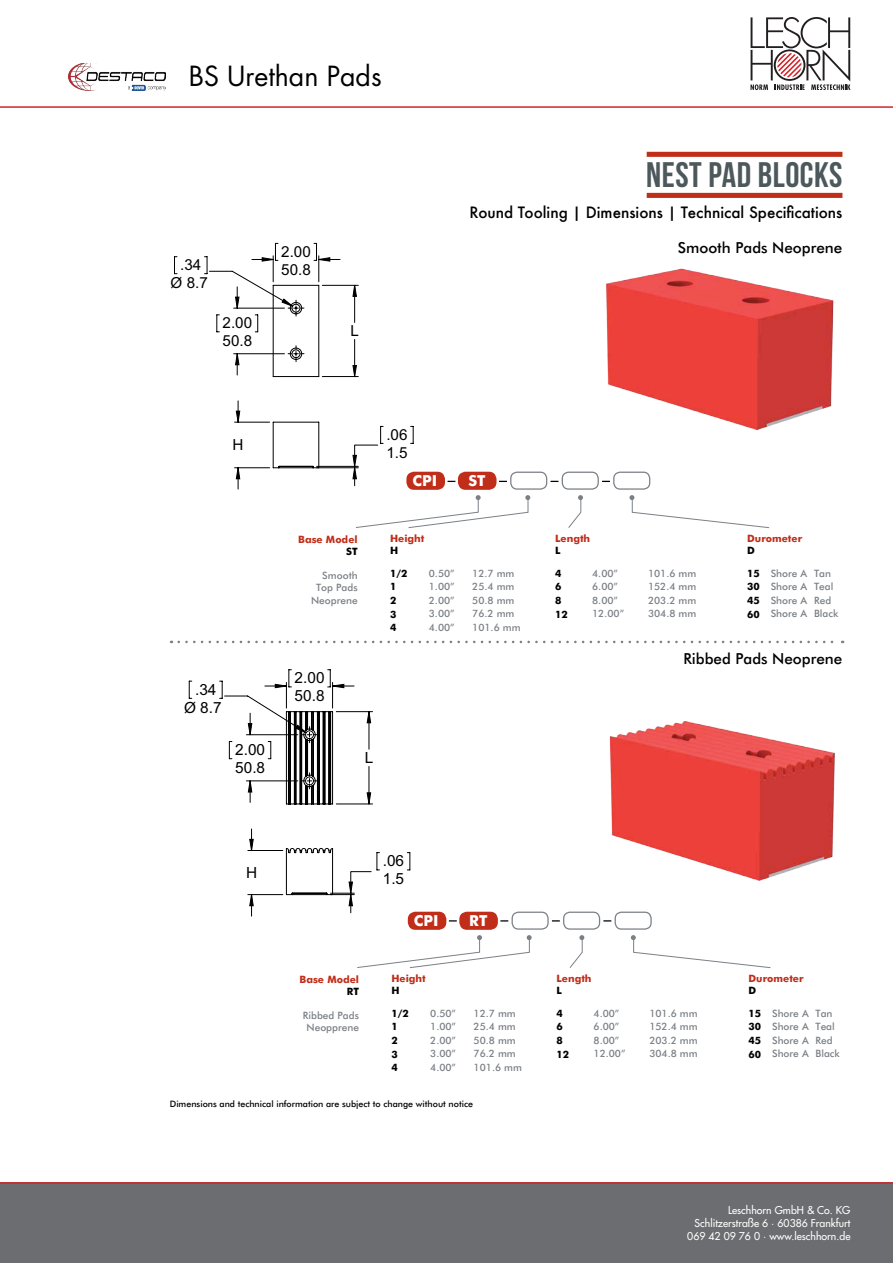
<style>
.page{position:relative;width:893px;height:1263px;background:#fff}
.page>*{position:absolute;margin:0;border:0;box-sizing:border-box;transform-origin:0 0}
.t1{font:35.4px "Bebas DSC";letter-spacing:.015em;color:#4c585b}
.t2{font:27px "Futura Std";color:#000}
.t3{font:15.45px/18px "Arial";color:#000}
.t4{font:500 15.15px "Futura";color:#000}
.t5{font:500 15.15px "Futura BT";color:#000}
.t6{font:15.15px/17.7px "Arial";color:#000}
.t7{font:700 15.15px "Futura BT";color:#fff}
.t8{font:500 10.5px/12.6px "Futura Std";color:#fff;text-align:right}
.t9{font:500 10.2px/13.6px "Futura BT";color:#7b8086}
.t10{font:700 10.2px "Futura BT";color:#c02d19}
.t11{font:700 10.2px "Futura BT";color:#000}
.t12{font:500 8.85px "Futura BT";color:#000}
.s1{font-weight:700;color:#000}
.s2{font-weight:400}
</style>
<div class="page">
<div style="left:0;top:1182px;width:893px;height:81px;background:#6c6d70"></div>
<hr style="left:0;top:1182px;width:893px;height:2px;background:#d1232a">
<hr style="left:0;top:106px;width:893px;height:2px;background:#d1232a">
<svg style="left:750px;top:17px;width:100px;height:73px"></svg>
<svg style="left:189px;top:669px;width:234px;height:251px"></svg>
<svg style="left:248px;top:684px;width:175px;height:225px"></svg>
<svg style="left:174px;top:256px;width:183px;height:223px"></svg>
<div style="left:408px;top:912px;width:38px;height:18px;background:#c02d19;border-radius:8px"></div>
<div style="left:459px;top:912px;width:39px;height:18px;background:#c02d19;border-radius:8px"></div>
<div style="left:512px;top:911px;width:37px;height:19px;border:1px solid #7b8086;border-radius:6px"></div>
<div style="left:563px;top:911px;width:37px;height:19px;border:1px solid #7b8086;border-radius:6px"></div>
<div style="left:615px;top:911px;width:37px;height:19px;border:1px solid #7b8086;border-radius:6px"></div>
<svg style="left:357px;top:935px;width:175px;height:34px"></svg>
<svg style="left:569px;top:935px;width:202px;height:33px"></svg>
<img style="left:609px;top:721px;width:226px;height:160px">
<svg style="left:179px;top:641px;width:664px;height:2px"></svg>
<div style="left:406px;top:472px;width:39px;height:18px;background:#c02d19;border-radius:8px"></div>
<div style="left:458px;top:472px;width:38px;height:18px;background:#c02d19;border-radius:8px"></div>
<div style="left:510px;top:472px;width:37px;height:18px;border:1px solid #7b8086;border-radius:6px"></div>
<div style="left:562px;top:472px;width:37px;height:18px;border:1px solid #7b8086;border-radius:6px"></div>
<div style="left:613px;top:472px;width:37px;height:18px;border:1px solid #7b8086;border-radius:6px"></div>
<svg style="left:355px;top:495px;width:175px;height:33px"></svg>
<svg style="left:568px;top:495px;width:202px;height:34px"></svg>
<img style="left:606px;top:268px;width:228px;height:162px">
<div style="left:647px;top:152px;width:195px;height:5px;background:#c02d19"></div>
<div style="left:647px;top:193px;width:195px;height:5px;background:#c02d19"></div>
<img style="left:68px;top:64px;width:97px;height:26px">
<h2 class="t2" style="left:189px;top:59px;width:194px">BS Urethan Pads</h2>
<h3 class="t6" style="left:171px;top:256px;width:39px;text-align:center">.34<br>Ø 8.7</h3>
<h3 class="t6" style="left:223px;top:314px;width:31px">2.00<br>50.8</h3>
<h3 class="t6" style="left:281px;top:243px;width:31px">2.00<br>50.8</h3>
<h3 class="t6" style="left:351px;top:322px;width:10px">L</h3>
<h3 class="t6" style="left:233px;top:436px;width:12px">H</h3>
<h3 class="t6" style="left:386px;top:426px;width:23px">.06<br>1.5</h3>
<h1 class="t1" style="left:646px;top:155px;width:198px">NEST PAD BLOCKS</h1>
<h3 class="t4" style="left:469px;top:202px;width:374px">Round Tooling | Dimensions | Technical Specifications</h3>
<h3 class="t5" style="left:678px;top:239px;width:166px">Smooth Pads Neoprene</h3>
<h3 class="t7" style="left:412px;top:472px;width:26px">CPI</h3>
<h3 class="t7" style="left:468px;top:471px;width:19px">ST</h3>
<p class="t10" style="left:298px;top:533px;width:61px">Base Model</p>
<p class="t11" style="left:346px;top:545px;width:13px">ST</p>
<p class="t9" style="left:311px;top:569px;width:48px;line-height:12.1px;text-align:right">Smooth<br>Top Pads<br>Neoprene</p>
<h3 class="t3" style="left:184px;top:680px;width:39px;text-align:center">.34<br>Ø 8.7</h3>
<h3 class="t3" style="left:295px;top:669px;width:31px">2.00<br>50.8</h3>
<h3 class="t3" style="left:235px;top:741px;width:31px">2.00<br>50.8</h3>
<h3 class="t3" style="left:365px;top:749px;width:10px">L</h3>
<p class="t10" style="left:390px;top:532px;width:36px">Height</p>
<p class="t11" style="left:390px;top:544px;width:10px">H</p>
<p class="t11" style="left:390px;top:567px;width:19px">1/2</p>
<p class="t9" style="left:429px;top:566px;width:27px">0.50”</p>
<p class="t9" style="left:472px;top:566px;width:44px">12.7 mm</p>
<p class="t11" style="left:390px;top:580px;width:8px">1</p>
<p class="t9" style="left:429px;top:580px;width:27px">1.00”</p>
<p class="t9" style="left:472px;top:580px;width:44px">25.4 mm</p>
<p class="t11" style="left:390px;top:594px;width:8px">2</p>
<p class="t9" style="left:429px;top:593px;width:27px">2.00”</p>
<p class="t9" style="left:472px;top:593px;width:44px">50.8 mm</p>
<p class="t11" style="left:390px;top:608px;width:8px">3</p>
<p class="t9" style="left:429px;top:607px;width:27px">3.00”</p>
<p class="t9" style="left:472px;top:607px;width:44px">76.2 mm</p>
<p class="t11" style="left:390px;top:621px;width:8px">4</p>
<p class="t9" style="left:429px;top:620px;width:27px">4.00”</p>
<p class="t9" style="left:472px;top:620px;width:50px">101.6 mm</p>
<h3 class="t3" style="left:246px;top:863px;width:13px">H</h3>
<p class="t10" style="left:299px;top:973px;width:61px">Base Model</p>
<p class="t11" style="left:347px;top:985px;width:14px">RT</p>
<p class="t9" style="left:303px;top:1009px;width:58px;line-height:12.1px;text-align:center">Ribbed Pads<br>Neopprene</p>
<h3 class="t3" style="left:383px;top:852px;width:23px">.06<br>1.5</h3>
<h3 class="t7" style="left:414px;top:912px;width:26px">CPI</h3>
<h3 class="t7" style="left:469px;top:911px;width:20px">RT</h3>
<p class="t10" style="left:391px;top:972px;width:36px">Height</p>
<p class="t11" style="left:391px;top:984px;width:10px">H</p>
<p class="t11" style="left:391px;top:1007px;width:19px">1/2</p>
<p class="t9" style="left:430px;top:1006px;width:27px">0.50”</p>
<p class="t9" style="left:474px;top:1006px;width:44px">12.7 mm</p>
<p class="t11" style="left:391px;top:1020px;width:8px">1</p>
<p class="t9" style="left:430px;top:1019px;width:27px">1.00”</p>
<p class="t9" style="left:474px;top:1019px;width:44px">25.4 mm</p>
<p class="t11" style="left:391px;top:1034px;width:8px">2</p>
<p class="t9" style="left:430px;top:1033px;width:27px">2.00”</p>
<p class="t9" style="left:474px;top:1033px;width:44px">50.8 mm</p>
<p class="t11" style="left:391px;top:1048px;width:8px">3</p>
<p class="t9" style="left:430px;top:1047px;width:27px">3.00”</p>
<p class="t9" style="left:474px;top:1047px;width:44px">76.2 mm</p>
<p class="t11" style="left:391px;top:1061px;width:8px">4</p>
<p class="t9" style="left:430px;top:1060px;width:27px">4.00”</p>
<p class="t9" style="left:474px;top:1060px;width:50px">101.6 mm</p>
<p class="t12" style="left:170px;top:1098px;width:305px">Dimensions and technical information are subject to change without notice</p>
<p class="t10" style="left:555px;top:532px;width:37px">Length</p>
<p class="t11" style="left:555px;top:544px;width:7px">L</p>
<p class="t11" style="left:555px;top:567px;width:8px">4</p>
<p class="t9" style="left:592px;top:566px;width:27px">4.00”</p>
<p class="t9" style="left:648px;top:566px;width:50px">101.6 mm</p>
<p class="t11" style="left:555px;top:580px;width:8px">6</p>
<p class="t9" style="left:592px;top:580px;width:27px">6.00”</p>
<p class="t9" style="left:648px;top:580px;width:50px">152.4 mm</p>
<p class="t11" style="left:555px;top:594px;width:8px">8</p>
<p class="t9" style="left:592px;top:593px;width:27px">8.00”</p>
<p class="t9" style="left:648px;top:593px;width:50px">203.2 mm</p>
<p class="t11" style="left:555px;top:608px;width:14px">12</p>
<p class="t9" style="left:592px;top:607px;width:34px">12.00”</p>
<p class="t9" style="left:648px;top:607px;width:50px">304.8 mm</p>
<p class="t10" style="left:747px;top:532px;width:57px">Durometer</p>
<p class="t11" style="left:747px;top:544px;width:9px">D</p>
<p class="t9" style="left:747px;top:566px;width:93px"><span class="s1">15</span> Shore A Tan<br><span class="s1">30</span> Shore A Teal<br><span class="s1">45</span> Shore A Red<br><span class="s1">60</span> Shore A Black</p>
<h3 class="t5" style="left:683px;top:649px;width:160px">Ribbed Pads Neoprene</h3>
<p class="t10" style="left:556px;top:972px;width:37px">Length</p>
<p class="t11" style="left:556px;top:984px;width:7px">L</p>
<p class="t11" style="left:556px;top:1007px;width:8px">4</p>
<p class="t9" style="left:594px;top:1006px;width:27px">4.00”</p>
<p class="t9" style="left:649px;top:1006px;width:50px">101.6 mm</p>
<p class="t11" style="left:556px;top:1020px;width:8px">6</p>
<p class="t9" style="left:594px;top:1019px;width:27px">6.00”</p>
<p class="t9" style="left:649px;top:1019px;width:50px">152.4 mm</p>
<p class="t11" style="left:556px;top:1034px;width:8px">8</p>
<p class="t9" style="left:594px;top:1033px;width:27px">8.00”</p>
<p class="t9" style="left:649px;top:1033px;width:50px">203.2 mm</p>
<p class="t11" style="left:556px;top:1048px;width:14px">12</p>
<p class="t9" style="left:594px;top:1047px;width:34px">12.00”</p>
<p class="t9" style="left:649px;top:1047px;width:50px">304.8 mm</p>
<p class="t10" style="left:748px;top:972px;width:57px">Durometer</p>
<p class="t11" style="left:748px;top:984px;width:9px">D</p>
<p class="t9" style="left:748px;top:1006px;width:93px"><span class="s1">15</span> Shore A Tan<br><span class="s1">30</span> Shore A Teal<br><span class="s1">45</span> Shore A Red<br><span class="s1">60</span> Shore A Black</p>
<p class="t8" style="left:687px;top:1204px;width:165px">Leschhorn GmbH &amp; Co. KG<br>Schlitzerstraße 6 <span class="s2">·</span> 60386 Frankfurt<br>069 42 09 76 0 <span class="s2">·</span> www.leschhorn.de</p>
</div>
